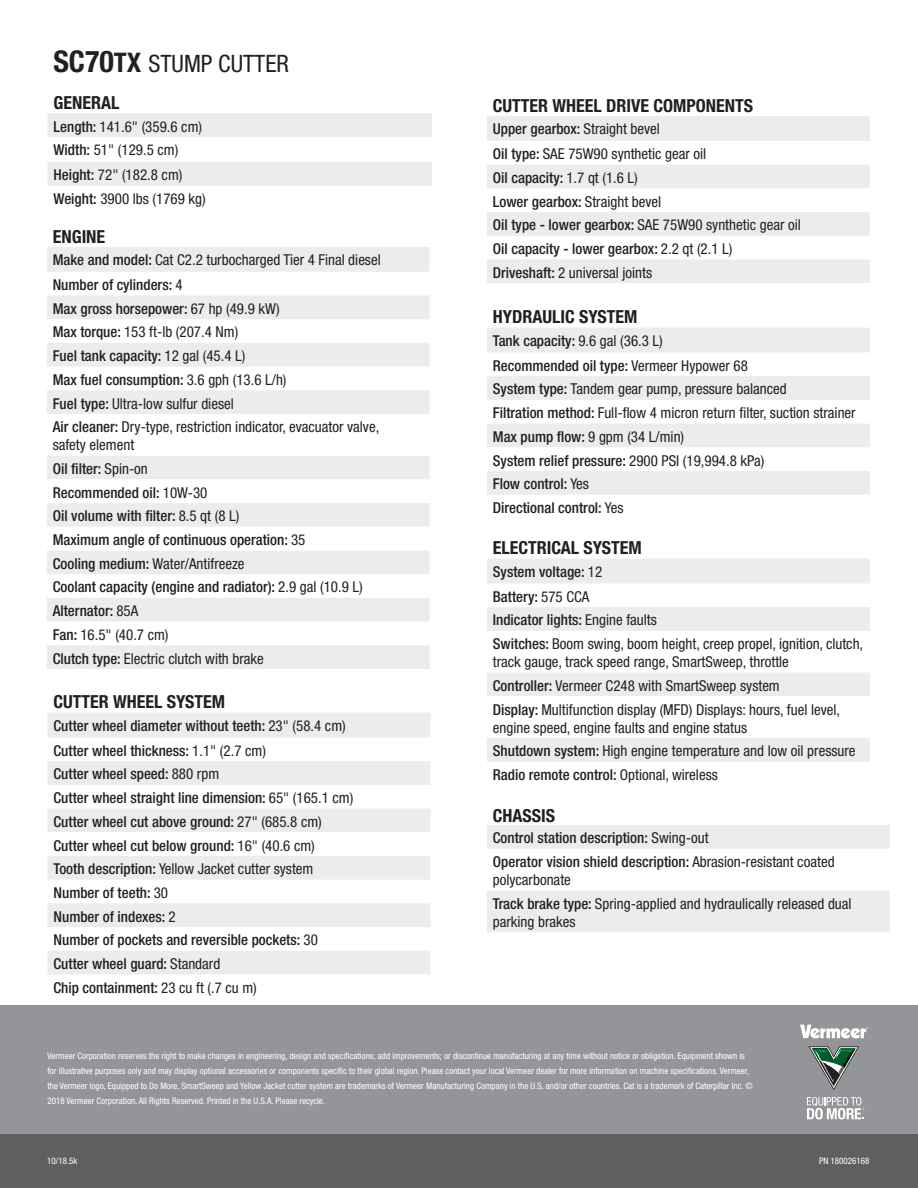
<style>
.page{position:relative;width:918px;height:1188px;background:#fff}
.page>*{position:absolute;margin:0;border:0;box-sizing:border-box;transform-origin:0 0}
.t1{font:condensed 24px "Helvetica Neue";color:#231f20}
.t2{font:700 condensed 18px "Helvetica Neue";color:#231f20}
.t3{font:500 condensed 15px "Helvetica Neue";color:#231f20}
.t4{font:condensed 15px/18px "Helvetica Neue";color:#231f20}
.t5{font:condensed 9px/15px "Helvetica Neue";color:#fff}
.s1{font-weight:700;font-size:30px}
.s2{font-weight:700;font-size:27px}
.s3{font-weight:500}
.s4{font-weight:400}
</style>
<div class="page">
<svg style="left:48px;top:113px;width:384px;height:73px"></svg>
<svg style="left:47px;top:247px;width:383px;height:422px;fill:#ececee"></svg>
<svg style="left:47px;top:414px;width:383px;height:136px"></svg>
<svg style="left:487px;top:825px;width:403px;height:107px"></svg>
<svg style="left:487px;top:116px;width:383px;height:167px;fill:#ececee"></svg>
<svg style="left:487px;top:328px;width:383px;height:167px;fill:#ececee"></svg>
<svg style="left:487px;top:559px;width:383px;height:203px"></svg>
<svg style="left:48px;top:713px;width:382px;height:261px;fill:#ececee"></svg>
<div style="left:0;top:1005px;width:918px;height:145px;background:#939598"></div>
<svg style="left:800px;top:1025px;width:68px;height:13px"></svg>
<svg style="left:807px;top:1097px;width:57px;height:22px"></svg>
<svg style="left:809px;top:1046px;width:50px;height:44px"></svg>
<div style="left:0;top:1134px;width:918px;height:54px;background:#5f5f62"></div>
<p class="t1" style="left:53px;top:50px;width:237px"><span class="s1">SC70</span><span class="s2">TX</span> STUMP CUTTER</p>
<p class="t2" style="left:54px;top:92px;width:68px">GENERAL</p>
<p class="t4" style="left:54px;top:117px;width:150px"><span class="s3">Length:</span> 141.6" (359.6 cm)</p>
<p class="t4" style="left:54px;top:141px;width:126px"><span class="s3">Width:</span> 51" (129.5 cm)</p>
<p class="t4" style="left:54px;top:166px;width:130px"><span class="s3">Height:</span> 72" (182.8 cm)</p>
<p class="t4" style="left:54px;top:190px;width:154px"><span class="s3">Weight:</span> 3900 lbs (1769 kg)</p>
<p class="t2" style="left:53px;top:226px;width:54px">ENGINE</p>
<p class="t4" style="left:53px;top:251px;width:330px"><span class="s3">Make and model:</span> Cat C2.2 turbocharged Tier 4 Final diesel</p>
<p class="t3" style="left:53px;top:276px;width:131px">Number of cylinders: <span class="s4">4</span></p>
<p class="t3" style="left:53px;top:300px;width:229px">Max gross horsepower: <span class="s4">67 hp (49.9 kW)</span></p>
<p class="t4" style="left:53px;top:323px;width:187px"><span class="s3">Max torque:</span> 153 ft-lb (207.4 Nm)</p>
<p class="t3" style="left:53px;top:347px;width:194px">Fuel tank capacity: <span class="s4">12 gal (45.4 L)</span></p>
<p class="t3" style="left:53px;top:371px;width:235px">Max fuel consumption: <span class="s4">3.6 gph (13.6 L/h)</span></p>
<p class="t4" style="left:53px;top:394px;width:183px"><span class="s3">Fuel type:</span> Ultra-low sulfur diesel</p>
<p class="t4" style="left:53px;top:418px;width:328px"><span class="s3">Air cleaner:</span> Dry-type, restriction indicator, evacuator valve,</p>
<p class="t4" style="left:53px;top:436px;width:83px">safety element</p>
<p class="t3" style="left:53px;top:460px;width:97px">Oil filter: <span class="s4">Spin-on</span></p>
<p class="t3" style="left:53px;top:483px;width:156px">Recommended oil: <span class="s4">10W-30</span></p>
<p class="t3" style="left:53px;top:507px;width:188px">Oil volume with filter: <span class="s4">8.5 qt (8 L)</span></p>
<p class="t3" style="left:53px;top:531px;width:254px">Maximum angle of continuous operation: <span class="s4">35</span></p>
<p class="t4" style="left:53px;top:554px;width:193px"><span class="s3">Cooling medium:</span> Water/Antifreeze</p>
<p class="t3" style="left:53px;top:578px;width:312px">Coolant capacity (engine and radiator): <span class="s4">2.9 gal (10.9 L)</span></p>
<p class="t3" style="left:53px;top:602px;width:87px">Alternator: <span class="s4">85A</span></p>
<p class="t4" style="left:53px;top:625px;width:117px"><span class="s3">Fan:</span> 16.5" (40.7 cm)</p>
<p class="t4" style="left:53px;top:649px;width:213px"><span class="s3">Clutch type:</span> Electric clutch with brake</p>
<p class="t2" style="left:54px;top:691px;width:173px">CUTTER WHEEL SYSTEM</p>
<p class="t3" style="left:54px;top:717px;width:294px">Cutter wheel diameter without teeth: <span class="s4">23" (58.4 cm)</span></p>
<p class="t3" style="left:54px;top:741px;width:214px">Cutter wheel thickness: <span class="s4">1.1" (2.7 cm)</span></p>
<p class="t3" style="left:54px;top:765px;width:167px">Cutter wheel speed: <span class="s4">880 rpm</span></p>
<p class="t3" style="left:54px;top:789px;width:301px">Cutter wheel straight line dimension: <span class="s4">65" (165.1 cm)</span></p>
<p class="t3" style="left:54px;top:813px;width:270px">Cutter wheel cut above ground: <span class="s4">27" (685.8 cm)</span></p>
<p class="t3" style="left:54px;top:836px;width:263px">Cutter wheel cut below ground: <span class="s4">16" (40.6 cm)</span></p>
<p class="t4" style="left:54px;top:860px;width:261px"><span class="s3">Tooth description:</span> Yellow Jacket cutter system</p>
<p class="t3" style="left:54px;top:884px;width:116px">Number of teeth: <span class="s4">30</span></p>
<p class="t3" style="left:54px;top:907px;width:124px">Number of indexes: <span class="s4">2</span></p>
<p class="t3" style="left:54px;top:931px;width:266px">Number of pockets and reversible pockets: <span class="s4">30</span></p>
<p class="t3" style="left:54px;top:955px;width:168px">Cutter wheel guard: <span class="s4">Standard</span></p>
<p class="t3" style="left:54px;top:978px;width:205px">Chip containment: <span class="s4">23 cu ft (.7 cu m)</span></p>
<p class="t2" style="left:493px;top:95px;width:262px">CUTTER WHEEL DRIVE COMPONENTS</p>
<p class="t3" style="left:493px;top:120px;width:169px">Upper gearbox: <span class="s4">Straight bevel</span></p>
<p class="t4" style="left:493px;top:145px;width:215px"><span class="s3">Oil type:</span> SAE 75W90 synthetic gear oil</p>
<p class="t3" style="left:493px;top:169px;width:147px">Oil capacity: <span class="s4">1.7 qt (1.6 L)</span></p>
<p class="t3" style="left:493px;top:192px;width:170px">Lower gearbox: <span class="s4">Straight bevel</span></p>
<p class="t4" style="left:493px;top:216px;width:309px"><span class="s3">Oil type - lower gearbox:</span> SAE 75W90 synthetic gear oil</p>
<p class="t3" style="left:493px;top:240px;width:241px">Oil capacity - lower gearbox: <span class="s4">2.2 qt (2.1 L)</span></p>
<p class="t4" style="left:493px;top:263px;width:161px"><span class="s3">Driveshaft:</span> 2 universal joints</p>
<p class="t2" style="left:493px;top:306px;width:146px">HYDRAULIC SYSTEM</p>
<p class="t3" style="left:493px;top:332px;width:172px">Tank capacity: <span class="s4">9.6 gal (36.3 L)</span></p>
<p class="t3" style="left:493px;top:356px;width:257px">Recommended oil type: <span class="s4">Vermeer Hypower 68</span></p>
<p class="t4" style="left:493px;top:380px;width:296px"><span class="s3">System type:</span> Tandem gear pump, pressure balanced</p>
<p class="t4" style="left:493px;top:404px;width:364px"><span class="s3">Filtration method:</span> Full-flow 4 micron return filter, suction strainer</p>
<p class="t4" style="left:493px;top:427px;width:193px"><span class="s3">Max pump flow:</span> 9 gpm (34 L/min)</p>
<p class="t3" style="left:493px;top:451px;width:273px">System relief pressure: <span class="s4">2900 PSI (19,994.8 kPa)</span></p>
<p class="t3" style="left:493px;top:475px;width:98px">Flow control: <span class="s4">Yes</span></p>
<p class="t3" style="left:493px;top:499px;width:132px">Directional control: <span class="s4">Yes</span></p>
<p class="t2" style="left:493px;top:537px;width:150px">ELECTRICAL SYSTEM</p>
<p class="t3" style="left:493px;top:563px;width:111px">System voltage: <span class="s4">12</span></p>
<p class="t3" style="left:493px;top:587px;width:98px">Battery: <span class="s4">575 CCA</span></p>
<p class="t3" style="left:493px;top:611px;width:166px">Indicator lights: <span class="s4">Engine faults</span></p>
<p class="t4" style="left:493px;top:635px;width:372px"><span class="s3">Switches:</span> Boom swing, boom height, creep propel, ignition, clutch, track gauge, track speed range, SmartSweep, throttle</p>
<p class="t4" style="left:493px;top:676px;width:288px"><span class="s3">Controller:</span> Vermeer C248 with SmartSweep system</p>
<p class="t4" style="left:493px;top:700px;width:349px"><span class="s3">Display:</span> Multifunction display (MFD) Displays: hours, fuel level, engine speed, engine faults and engine status</p>
<p class="t4" style="left:493px;top:742px;width:364px"><span class="s3">Shutdown system:</span> High engine temperature and low oil pressure</p>
<p class="t3" style="left:493px;top:766px;width:227px">Radio remote control: <span class="s4">Optional, wireless</span></p>
<p class="t2" style="left:493px;top:804px;width:64px">CHASSIS</p>
<p class="t3" style="left:493px;top:829px;width:217px">Control station description: <span class="s4">Swing-out</span></p>
<p class="t3" style="left:493px;top:853px;width:343px">Operator vision shield description: <span class="s4">Abrasion-resistant coated</span></p>
<p class="t4" style="left:493px;top:871px;width:80px">polycarbonate</p>
<p class="t4" style="left:493px;top:894px;width:360px"><span class="s3">Track brake type:</span> Spring-applied and hydraulically released dual</p>
<p class="t4" style="left:493px;top:912px;width:84px">parking brakes</p>
<p class="t5" style="left:48px;top:1049px;width:707px">Vermeer Corporation reserves the right to make changes in engineering, design and specifications; add improvements; or discontinue manufacturing at any time without notice or obligation. Equipment shown is for illustrative purposes only and may display optional accessories or components specific to their global region. Please contact your local Vermeer dealer for more information on machine specifications. Vermeer, the Vermeer logo, Equipped to Do More, SmartSweep and Yellow Jacket cutter system are trademarks of Vermeer Manufacturing Company in the U.S. and/or other countries. Cat is a trademark of Caterpillar Inc. © 2018 Vermeer Corporation. All Rights Reserved. Printed in the U.S.A. Please recycle.</p>
<p class="t5" style="left:47px;top:1154px;width:32px">10/18.5k</p>
<p class="t5" style="left:819px;top:1154px;width:52px">PN 180026168</p>
</div>
